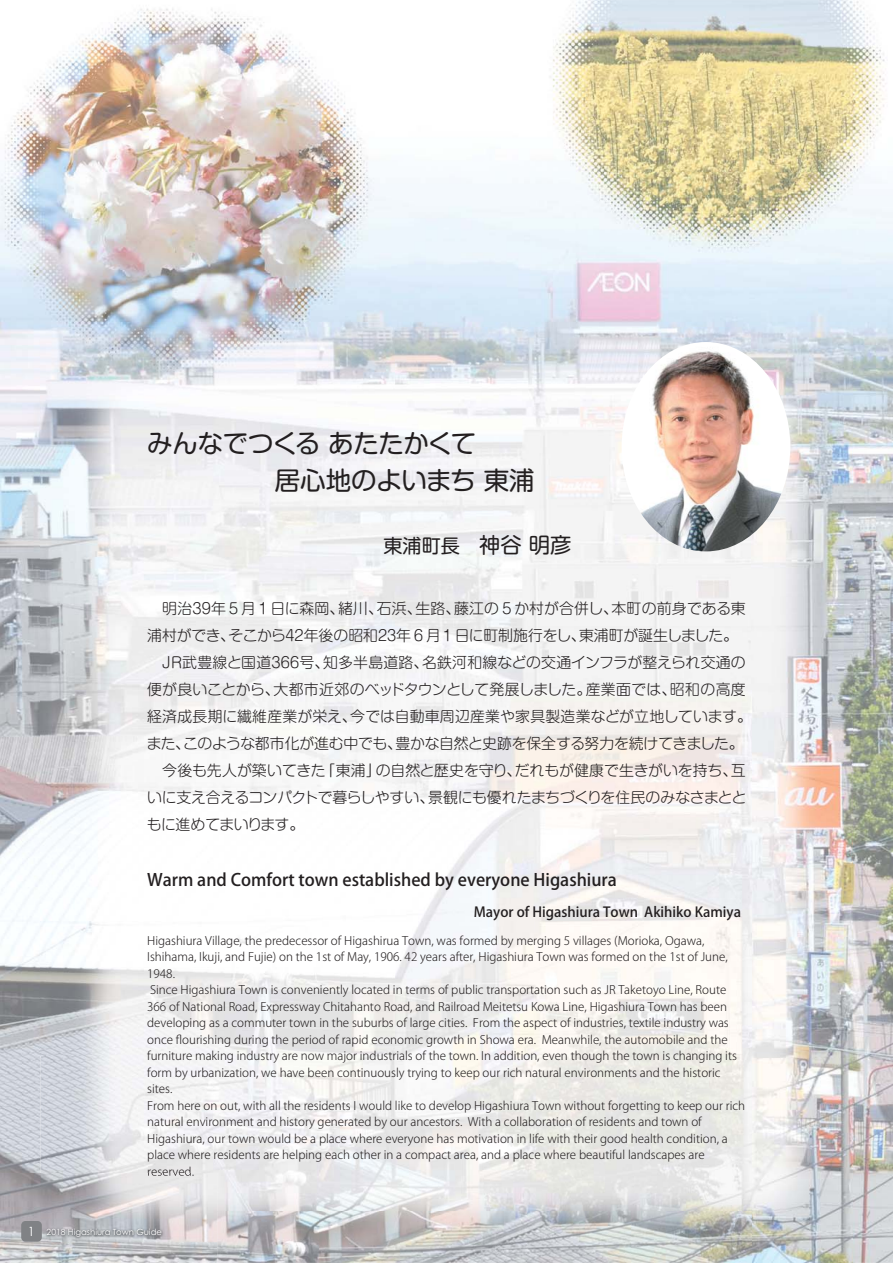
<style>
.page{position:relative;width:893px;height:1263px;background:#fff}
.page>*{position:absolute;margin:0;border:0;box-sizing:border-box;transform-origin:0 0}
.t1{font:25.5px/37.5px "Shin M Go Pro Regular 90 msp RKSJ H";letter-spacing:-.02em;color:#231f20}
.t2{font:19.2px "Shin M Go Pro Regular 90 msp RKSJ H";color:#231f20}
.t3{font:16.95px "Koz Go Pro Medium 90 msp RKSJ H";color:#231f20}
.t4{font:14.85px/27px "Shin M Go Pro Light 90 msp RKSJ H";letter-spacing:-.005em;color:#231f20}
.t5{font:13.8px "Koz Go Pro Medium 90 msp RKSJ H";color:#231f20}
.t6{font:11.7px/16.5px "Koz Go Pro Light 90 msp RKSJ H";color:#231f20}
.t7{font:8.55px "Century Gothic";color:#fff}
.s1{font-size:21.3px}
.s2{font-size:12.75px}
</style>
<div class="page">
<img style="left:0;top:0;width:893px;height:1263px">
<img style="left:41px;top:327px;width:710px;height:884px">
<img style="left:751px;top:327px;width:101px;height:936px">
<img style="left:217px;top:1211px;width:535px;height:52px">
<img style="left:148px;top:1166px;width:46px;height:7px">
<img style="left:621px;top:342px;width:169px;height:209px;border-radius:50%">
<img style="left:0;top:1173px;width:217px;height:90px">
<img style="left:148px;top:1173px;width:46px;height:3px">
<div style="left:21px;top:1221px;width:21px;height:21px;background:#808285;border-radius:4px"></div>
<h1 class="t1" style="left:147px;top:428px;width:389px">みんなでつくる あたたかくて<br>　　　　　居心地のよいまち 東浦</h1>
<h2 class="t2" style="left:383px;top:538px;width:189px">東浦町長　<span class="s1">神谷 明彦</span></h2>
<p class="t4" style="left:147px;top:597px;width:607px">　明治39年５月１日に森岡、緒川、石浜、生路、藤江の５か村が合併し、本町の前身である東浦村ができ、そこから42年後の昭和23年６月１日に町制施行をし、東浦町が誕生しました。　JR武豊線と国道366号、知多半島道路、名鉄河和線などの交通インフラが整えられ交通の便が良いことから、大都市近郊のベッドタウンとして発展しました。産業面では、昭和の高度経済成長期に繊維産業が栄え、今では自動車周辺産業や家具製造業などが立地しています。また、このような都市化が進む中でも、豊かな自然と史跡を保全する努力を続けてきました。　今後も先人が築いてきた「東浦」の自然と歴史を守り、だれもが健康で生きがいを持ち、互いに支え合えるコンパクトで暮らしやすい、景観にも優れたまちづくりを住民のみなさまとともに進めてまいります。</p>
<h3 class="t3" style="left:147px;top:873px;width:471px">Warm and Comfort town established by everyone Higashiura</h3>
<p class="t5" style="left:474px;top:907px;width:269px">Mayor of Higashiura Town Akihiko Kamiya</p>
<p class="t6" style="left:147px;top:934px;width:599px">Higashiura Village, the predecessor of Higashirua Town, was formed by merging 5 villages (Morioka, Ogawa, Ishihama, Ikuji, and Fujie) on the 1st of May, 1906. 42 years after, Higashiura Town was formed on the 1st of June, 1948.<br>Since Higashiura Town is conveniently located in terms of public transportation such as JR Taketoyo Line, Route 366 of National Road, Expressway Chitahanto Road, and Railroad Meitetsu Kowa Line, Higashiura Town has been developing as a commuter town in the suburbs of large cities. From the aspect of industries, textile industry was once flourishing during the period of rapid economic growth in Showa era. Meanwhile, the automobile and the furniture making industry are now major industrials of the town. In addition, even though the town is changing its form by urbanization, we have been continuously trying to keep our rich natural environments and the historic sites.<br>From here on out, with all the residents I would like to develop Higashiura Town without forgetting to keep our rich natural environment and history generated by our ancestors. With a collaboration of residents and town of Higashiura, our town would be a place where everyone has motivation in life with their good health condition, a place where residents are helping each other in a compact area, and a place where beautiful landscapes are reserved.</p>
<p class="t7" style="left:28px;top:1229px;width:136px"><span class="s2">1</span> 2018 Higashiura Town Guide</p>
</div>
